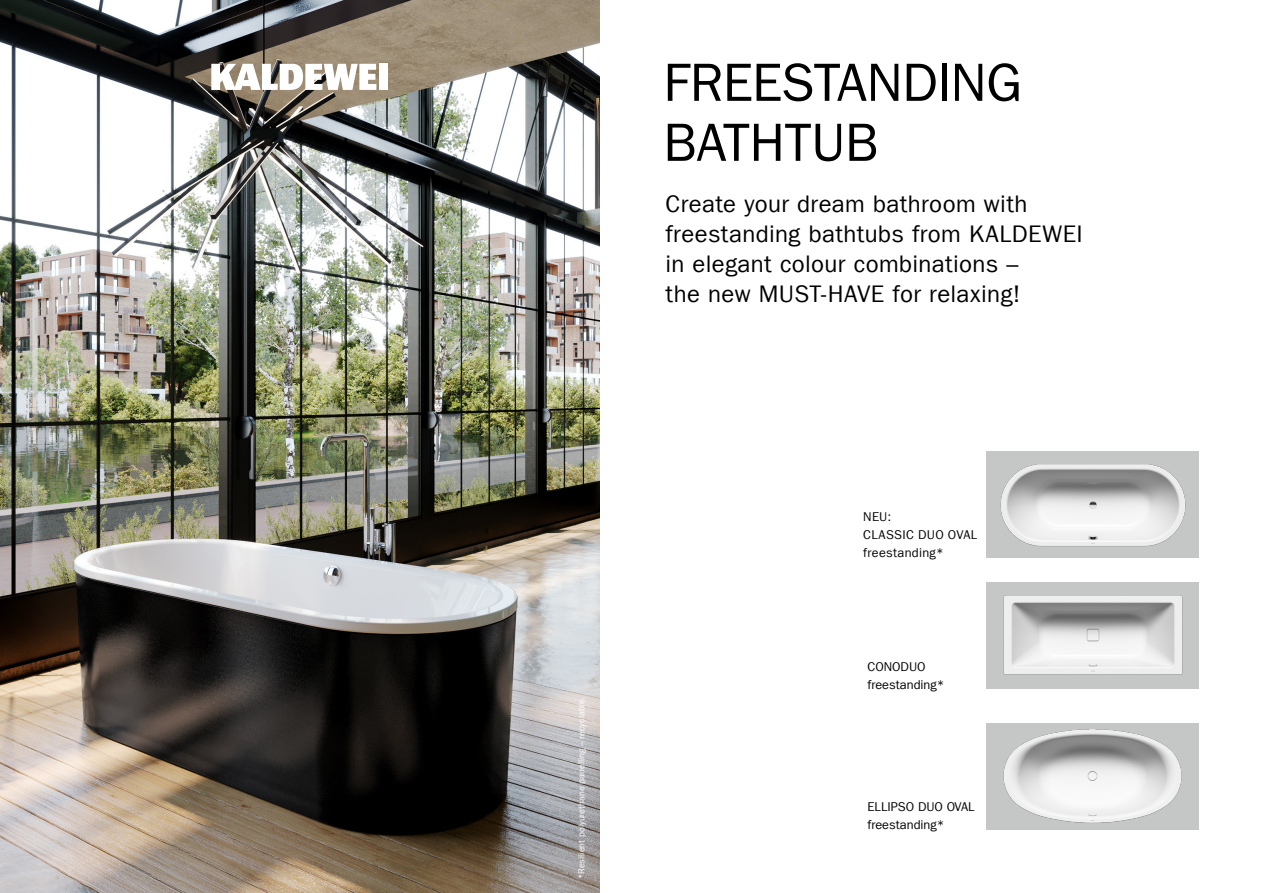
<style>
.page{position:relative;width:1263px;height:893px;background:#fff}
.page>*{position:absolute;margin:0;border:0;box-sizing:border-box;transform-origin:0 0}
.t1{font:54px/60px "Franklin Gothic LT Com";letter-spacing:-.01em;color:#000}
.t2{font:24px/30px "Franklin Gothic LT Com";letter-spacing:.015em;color:#000}
.t3{font:12.75px/18px "Franklin Gothic LT Com";color:#000}
.t4{font:12.75px/18px "Franklin Gothic LT Com";letter-spacing:.025em;color:#000}
.t5{font:9px "Franklin Gothic LT Com";color:#fff}
</style>
<div class="page">
<img style="left:0;top:0;width:600px;height:893px">
<div style="left:379px;top:64px;width:9px;height:26px;background:#fff"></div>
<svg style="left:211px;top:64px;width:165px;height:26px"></svg>
<div style="left:986px;top:723px;width:213px;height:106px;background:#c5c6c6"></div>
<img style="left:986px;top:452px;width:213px;height:106px">
<img style="left:986px;top:582px;width:213px;height:106px">
<img style="left:1003px;top:729px;width:179px;height:94px">
<h1 class="t1" style="left:663px;top:53px;width:360px">FREESTANDING<br>BATHTUB</h1>
<p class="t2" style="left:665px;top:189px;width:419px">Create your dream bathroom with freestanding bathtubs from KALDEWEI in elegant colour combinations –<br>the new MUST-HAVE for relaxing!</p>
<p class="t5" style="left:576px;top:879px;width:184px;rotate:-90deg">*Resilient polyurethane panelling – recyclable.</p>
<p class="t4" style="left:863px;top:508px;width:115px">NEU:<br>CLASSIC DUO OVAL freestanding*</p>
<p class="t3" style="left:867px;top:657px;width:79px">CONODUO freestanding*</p>
<p class="t3" style="left:867px;top:798px;width:109px">ELLIPSO DUO OVAL freestanding*</p>
</div>
